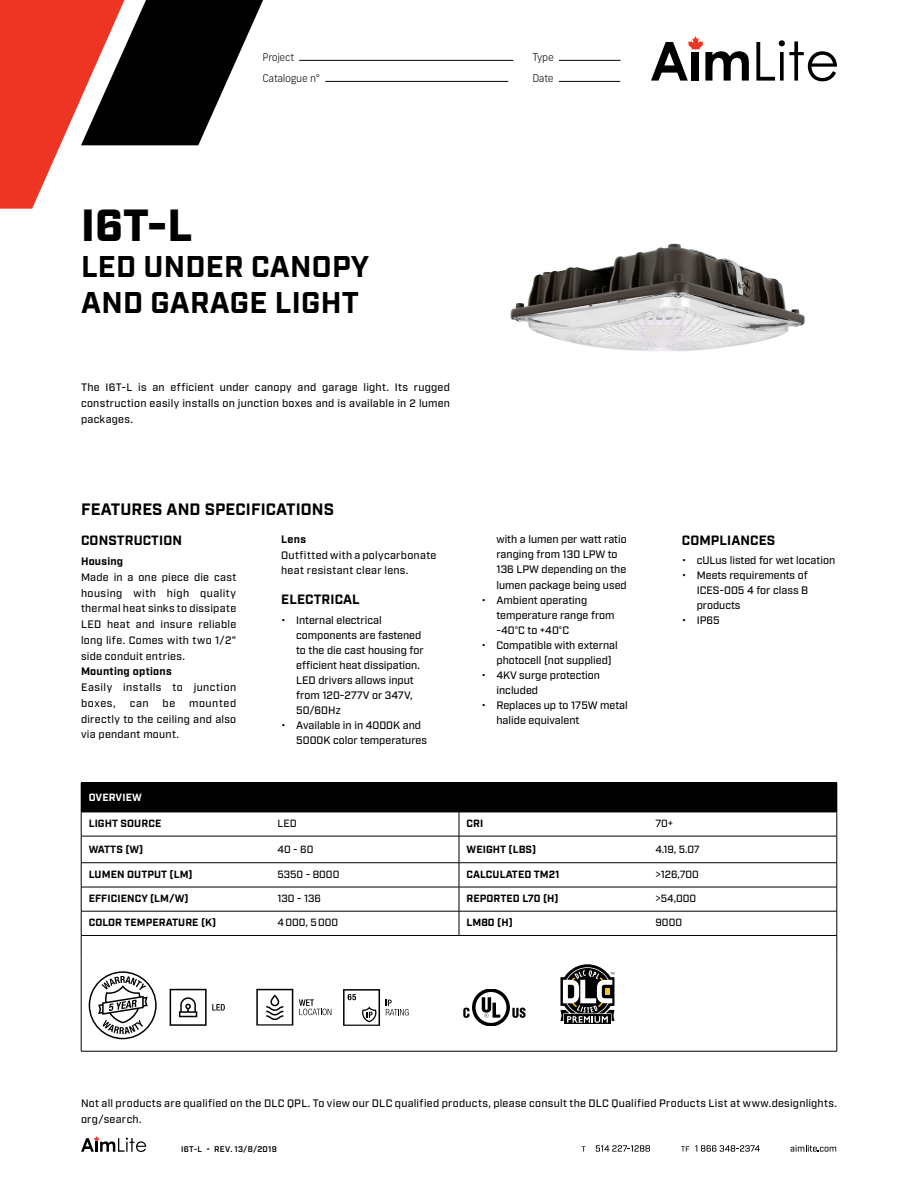
<style>
.page{position:relative;width:918px;height:1188px;background:#fff}
.page>*{position:absolute;margin:0;border:0;box-sizing:border-box;transform-origin:0 0}
.t1{font:900 45px "Industry";color:#000}
.t2{font:700 30px/36px "Industry";letter-spacing:.01em;color:#000}
.t3{font:700 16.5px "Industry";letter-spacing:.01em;color:#000}
.t4{font:700 13.5px "Industry";letter-spacing:.01em;color:#000}
.t5{font:500 10.8px/15px "Industry";color:#000}
.t6{font:500 10.8px/15.8px "Industry";letter-spacing:.025em;color:#000}
.t7{font:500 10.8px/15.8px "Industry";letter-spacing:.03em;color:#000}
.t8{font:500 10.8px/15.8px "Industry";letter-spacing:.045em;color:#000}
.t9{font:700 10.8px "Industry";letter-spacing:.02em;color:#000}
.t10{font:700 10.5px "Industry";letter-spacing:.01em;color:#000}
.t11{font:500 10.5px "Industry";color:#000}
.t12{font:300 10.5px/21px "Frank New";letter-spacing:-.03em;color:#000}
.t13{font:700 10.5px "Industry";letter-spacing:.01em;color:#fff}
.t14{font:600 8.25px "Industry";letter-spacing:.04em;color:#000}
</style>
<div class="page">
<hr style="left:299px;top:60px;width:214px;height:1px;background:#000">
<hr style="left:325px;top:81px;width:183px;height:1px;background:#000">
<hr style="left:559px;top:60px;width:61px;height:1px;background:#000">
<hr style="left:559px;top:81px;width:61px;height:1px;background:#000">
<svg style="left:756px;top:40px;width:81px;height:41px"></svg>
<svg style="left:651px;top:36px;width:98px;height:45px"></svg>
<img style="left:510px;top:243px;width:295px;height:108px">
<div style="left:81px;top:783px;width:756px;height:29px;background:#000"></div>
<hr style="left:81px;top:960px;width:1px;height:91px;background:#000">
<hr style="left:837px;top:960px;width:1px;height:91px;background:#000">
<hr style="left:81px;top:1051px;width:189px;height:1px;background:#000">
<hr style="left:270px;top:1051px;width:189px;height:1px;background:#000">
<hr style="left:459px;top:1051px;width:189px;height:1px;background:#000">
<hr style="left:648px;top:1051px;width:189px;height:1px;background:#000">
<hr style="left:81px;top:862px;width:189px;height:1px;background:#000">
<hr style="left:270px;top:862px;width:189px;height:1px;background:#000">
<hr style="left:81px;top:812px;width:189px;height:1px;background:#000">
<hr style="left:270px;top:812px;width:189px;height:1px;background:#000">
<hr style="left:81px;top:836px;width:189px;height:1px;background:#000">
<hr style="left:270px;top:836px;width:189px;height:1px;background:#000">
<hr style="left:270px;top:887px;width:189px;height:1px;background:#000">
<hr style="left:270px;top:911px;width:189px;height:1px;background:#000">
<hr style="left:459px;top:887px;width:189px;height:1px;background:#000">
<hr style="left:648px;top:887px;width:189px;height:1px;background:#000">
<hr style="left:648px;top:812px;width:189px;height:1px;background:#000">
<hr style="left:270px;top:935px;width:189px;height:1px;background:#000">
<hr style="left:459px;top:911px;width:189px;height:1px;background:#000">
<hr style="left:648px;top:911px;width:189px;height:1px;background:#000">
<hr style="left:648px;top:836px;width:189px;height:1px;background:#000">
<hr style="left:459px;top:935px;width:189px;height:1px;background:#000">
<hr style="left:648px;top:935px;width:189px;height:1px;background:#000">
<hr style="left:648px;top:862px;width:189px;height:1px;background:#000">
<hr style="left:81px;top:911px;width:189px;height:1px;background:#000">
<hr style="left:459px;top:812px;width:189px;height:1px;background:#000">
<hr style="left:81px;top:935px;width:189px;height:1px;background:#000">
<hr style="left:459px;top:836px;width:189px;height:1px;background:#000">
<hr style="left:459px;top:862px;width:189px;height:1px;background:#000">
<svg style="left:459px;top:812px;width:1px;height:123px"></svg>
<hr style="left:81px;top:887px;width:189px;height:1px;background:#000">
<svg style="left:81px;top:812px;width:1px;height:148px"></svg>
<svg style="left:837px;top:783px;width:1px;height:177px"></svg>
<svg style="left:89px;top:971px;width:68px;height:68px"></svg>
<svg style="left:170px;top:989px;width:55px;height:37px"></svg>
<svg style="left:256px;top:989px;width:37px;height:37px"></svg>
<svg style="left:299px;top:999px;width:32px;height:16px"></svg>
<svg style="left:343px;top:989px;width:37px;height:37px"></svg>
<svg style="left:386px;top:1000px;width:23px;height:15px"></svg>
<svg style="left:463px;top:989px;width:63px;height:37px"></svg>
<div style="left:564px;top:1015px;width:47px;height:9px;background:#000"></div>
<svg style="left:560px;top:964px;width:54px;height:59px"></svg>
<svg style="left:790px;top:1145px;width:46px;height:7px"></svg>
<svg style="left:681px;top:1146px;width:8px;height:6px"></svg>
<svg style="left:596px;top:1145px;width:54px;height:7px"></svg>
<svg style="left:695px;top:1145px;width:65px;height:7px"></svg>
<svg style="left:81px;top:1136px;width:65px;height:16px"></svg>
<svg style="left:0;top:0;width:315px;height:209px"></svg>
<p class="t12" style="left:263px;top:46px;width:59px">Project<br>Catalogue n°</p>
<p class="t12" style="left:532px;top:46px;width:23px">Type<br>Date</p>
<h1 class="t1" style="left:81px;top:198px;width:113px">I6T-L</h1>
<h2 class="t2" style="left:81px;top:250px;width:290px">LED UNDER CANOPY<br>AND GARAGE LIGHT</h2>
<p class="t5" style="left:81px;top:380px;width:371px;line-height:15.8px;text-align:justify">The I6T-L is an efficient under canopy and garage light. Its rugged construction easily installs on junction boxes and is available in 2 lumen packages.</p>
<h3 class="t3" style="left:81px;top:500px;width:255px">FEATURES AND SPECIFICATIONS</h3>
<p class="t4" style="left:81px;top:532px;width:102px">CONSTRUCTION</p>
<p class="t9" style="left:81px;top:555px;width:44px">Housing</p>
<p class="t5" style="left:81px;top:570px;width:157px;line-height:15.8px;text-align:justify">Made in a one piece die cast housing with high quality thermal heat sinks to dissipate LED heat and insure reliable long life. Comes with two 1/2" side conduit entries.</p>
<p class="t9" style="left:81px;top:665px;width:92px">Mounting options</p>
<p class="t8" style="left:81px;top:680px;width:157px">Easily installs to junction boxes,</p>
<p class="t5" style="left:81px;top:696px;width:157px;line-height:15.8px;text-align:justify;text-indent:108px">mounted directly to the ceiling and also via pendant mount.</p>
<p class="t5" style="left:130px;top:696px;width:20px">can</p>
<p class="t5" style="left:163px;top:696px;width:14px">be</p>
<p class="t9" style="left:281px;top:533px;width:26px">Lens</p>
<p class="t7" style="left:281px;top:547px;width:157px">Outfitted with a polycarbonate heat resistant clear lens.</p>
<p class="t4" style="left:281px;top:592px;width:80px">ELECTRICAL</p>
<p class="t5" style="left:296px;top:613px;width:129px;text-indent:-15px">• Internal electrical components are fastened to the die cast housing for efficient heat dissipation.<br>LED drivers allows input from 120-277V or 347V,<br>50/60Hz</p>
<p class="t5" style="left:296px;top:718px;width:132px;text-indent:-15px">• Available in in 4000K and<br>5000K color temperatures</p>
<p class="t5" style="left:497px;top:532px;width:132px">with a lumen per watt ratio ranging from 130 LPW to<br>136 LPW depending on the lumen package being used</p>
<p class="t5" style="left:497px;top:593px;width:120px;text-indent:-15px">• Ambient operating temperature range from -40°C to +40°C</p>
<p class="t5" style="left:497px;top:638px;width:123px;text-indent:-15px">• Compatible with external photocell (not supplied)</p>
<p class="t5" style="left:497px;top:668px;width:105px;text-indent:-15px">• 4KV surge protection included</p>
<p class="t5" style="left:497px;top:697px;width:133px;line-height:15.8px;text-indent:-15px">• Replaces up to 175W metal halide equivalent</p>
<p class="t4" style="left:682px;top:532px;width:95px">COMPLIANCES</p>
<p class="t5" style="left:682px;top:553px;width:155px">• cULus listed for wet location</p>
<p class="t5" style="left:697px;top:568px;width:113px;text-align:justify;text-indent:-15px">• Meets requirements of ICES-005 4 for class B products</p>
<p class="t5" style="left:682px;top:613px;width:39px">• IP65</p>
<p class="t13" style="left:89px;top:791px;width:55px">OVERVIEW</p>
<p class="t10" style="left:89px;top:817px;width:74px">LIGHT SOURCE</p>
<p class="t11" style="left:278px;top:817px;width:21px">LED</p>
<p class="t10" style="left:467px;top:817px;width:18px">CRI</p>
<p class="t11" style="left:655px;top:817px;width:19px">70+</p>
<p class="t10" style="left:89px;top:843px;width:56px">WATTS (W)</p>
<p class="t11" style="left:277px;top:843px;width:37px">40 - 60</p>
<p class="t10" style="left:467px;top:843px;width:71px">WEIGHT (LBS)</p>
<p class="t11" style="left:655px;top:843px;width:46px">4.19, 5.07</p>
<p class="t10" style="left:89px;top:868px;width:106px">LUMEN OUTPUT (LM)</p>
<p class="t11" style="left:277px;top:868px;width:63px">5350 - 8000</p>
<p class="t10" style="left:467px;top:868px;width:95px">CALCULATED TM21</p>
<p class="t11" style="left:655px;top:868px;width:45px">&gt;126,700</p>
<p class="t10" style="left:89px;top:892px;width:101px">EFFICIENCY (LM/W)</p>
<p class="t11" style="left:277px;top:892px;width:45px">130 - 136</p>
<p class="t10" style="left:467px;top:892px;width:94px">REPORTED L70 (H)</p>
<p class="t11" style="left:655px;top:892px;width:42px">&gt;54,000</p>
<p class="t10" style="left:89px;top:917px;width:129px">COLOR TEMPERATURE (K)</p>
<p class="t11" style="left:277px;top:917px;width:62px">4000, 5000</p>
<p class="t10" style="left:467px;top:917px;width:48px">LM80 (H)</p>
<p class="t11" style="left:655px;top:917px;width:28px">9000</p>
<p class="t6" style="left:81px;top:1096px;width:758px">Not all products are qualified on the DLC QPL. To view our DLC qualified products, please consult the DLC Qualified Products List at www.designlights. org/search.</p>
<p class="t14" style="left:181px;top:1144px;width:97px">I6T-L • Rev. 13/8/2019</p>
</div>
